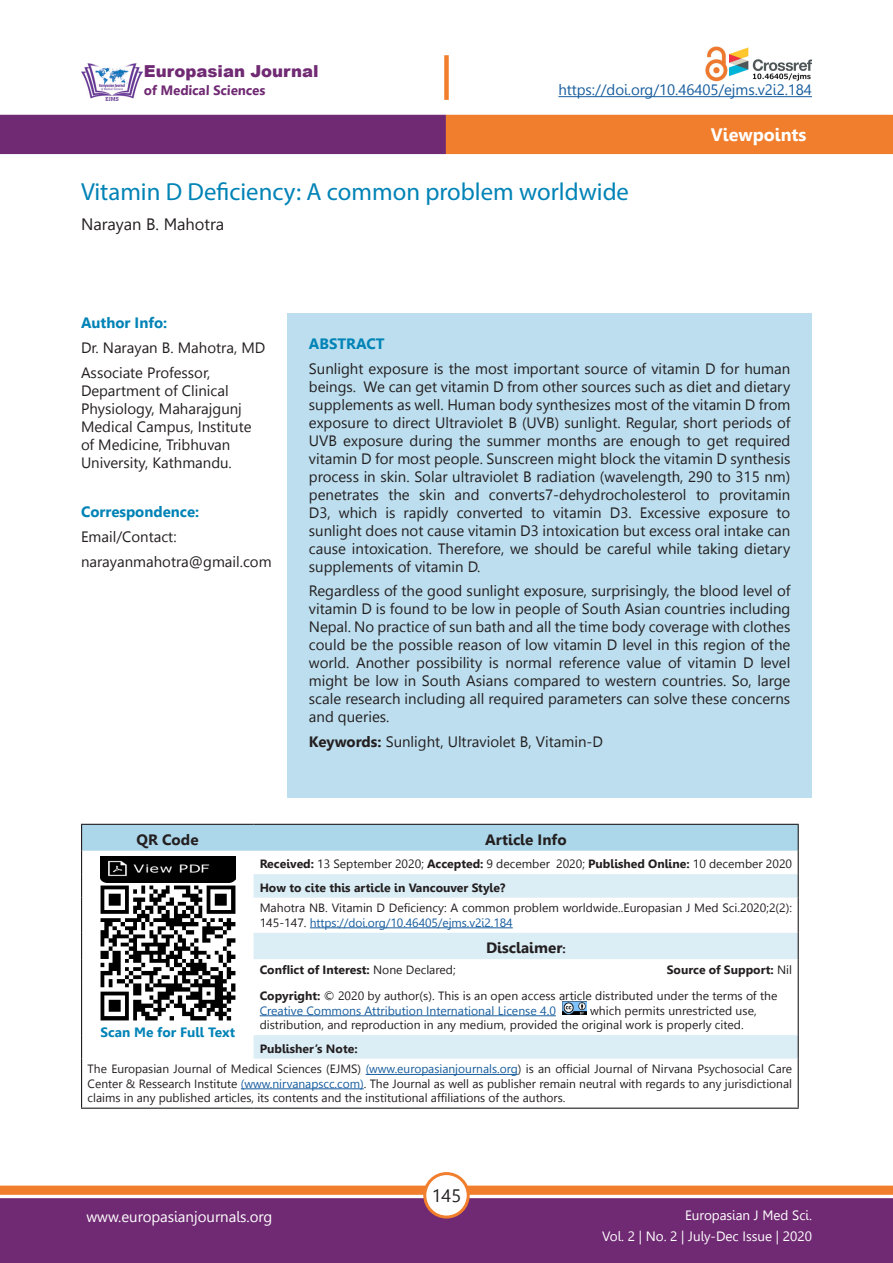
<style>
.page{position:relative;width:893px;height:1263px;background:#fff}
.page>*{position:absolute;margin:0;border:0;box-sizing:border-box;transform-origin:0 0}
.t1{font:24.75px "Myriad Pro";color:#0083b6}
.t2{font:700 18px "Leelawadee";color:#fff}
.t3{font:18px "Leelawadee";color:#231f20}
.t4{font:900 16.5px "Arial";color:#702a73}
.t5{font:16.5px "Leelawadee";color:#231f20}
.t6{font:15px/18px "Leelawadee UI";color:#231f20;text-align:justify}
.t7{font:15px "Leelawadee";letter-spacing:-.005em;color:#175d9e}
.t8{font:700 15px "Leelawadee";color:#0083b6}
.t9{font:700 15px "Leelawadee";color:#231f20}
.t10{font:15px "Leelawadee";color:#fff}
.t11{font:13.5px/21px "Leelawadee";color:#fff;text-align:right}
.t12{font:700 13.5px "Leelawadee UI";color:#702a73}
.t13{font:700 13.5px "Leelawadee";color:#0083b6}
.t14{font:12px/14.4px "Leelawadee UI";color:#231f20}
.t15{font:700 12px "Leelawadee";color:#231f20}
.t16{font:700 12px "Leelawadee UI";color:#231f20}
.s1{font-weight:700}
.s2{font-family:"Leelawadee";font-weight:700}
.s3{font-family:"Leelawadee";color:#175d9e}
.s4{font-size:12px}
.s5{font-weight:400}
.s6{color:#175d9e}
</style>
<div class="page">
<div style="left:0;top:1198px;width:893px;height:65px;background:#702a73;border:2px solid #702a73"></div>
<div style="left:0;top:1185px;width:893px;height:10px;background:#f07e2c;border:1px solid #f07e2c"></div>
<div style="left:425px;top:1173px;width:43px;height:44px;background:#fff;border-radius:50%"></div>
<div style="left:423px;top:1172px;width:47px;height:46px;border:3px solid #f07e2c;border-radius:50%"></div>
<div style="left:0;top:115px;width:446px;height:39px;background:#702a73"></div>
<div style="left:446px;top:115px;width:447px;height:39px;background:#f07e2c"></div>
<div style="left:444px;top:55px;width:5px;height:45px;background:#f07e2c"></div>
<img style="left:81px;top:63px;width:61px;height:37px">
<hr style="left:558px;top:96px;width:254px;height:1px;background:#175d9e">
<img style="left:705px;top:46px;width:107px;height:35px">
<div style="left:287px;top:313px;width:525px;height:485px;background:#bcdeee"></div>
<svg style="left:254px;top:898px;width:544px;height:161px"></svg>
<hr style="left:81px;top:898px;width:1px;height:35px;background:#231f20">
<svg style="left:81px;top:933px;width:1px;height:49px"></svg>
<hr style="left:81px;top:982px;width:1px;height:53px;background:#231f20">
<svg style="left:81px;top:1035px;width:1px;height:24px"></svg>
<hr style="left:81px;top:1059px;width:1px;height:48px;background:#231f20">
<hr style="left:81px;top:1107px;width:173px;height:2px;background:#231f20">
<hr style="left:254px;top:1107px;width:545px;height:2px;background:#231f20">
<svg style="left:81px;top:824px;width:718px;height:74px"></svg>
<hr style="left:798px;top:898px;width:1px;height:35px;background:#231f20">
<hr style="left:798px;top:982px;width:1px;height:53px;background:#231f20">
<hr style="left:798px;top:1059px;width:1px;height:48px;background:#231f20">
<svg style="left:798px;top:933px;width:1px;height:49px"></svg>
<svg style="left:798px;top:1035px;width:1px;height:24px"></svg>
<img style="left:100px;top:857px;width:135px;height:26px">
<img style="left:100px;top:885px;width:135px;height:136px">
<hr style="left:310px;top:927px;width:203px;height:1px;background:#175d9e">
<hr style="left:260px;top:1015px;width:296px;height:1px;background:#175d9e">
<img style="left:563px;top:1002px;width:24px;height:13px">
<hr style="left:366px;top:1074px;width:152px;height:1px;background:#175d9e">
<hr style="left:241px;top:1088px;width:123px;height:1px;background:#175d9e">
<p class="t4" style="left:144px;top:59px;width:176px">Europasian Journal</p>
<p class="t12" style="left:144px;top:80px;width:123px">of Medical Sciences</p>
<p class="t7" style="left:558px;top:81px;width:255px">https://doi.org/10.46405/ejms.v2i2.184</p>
<p class="t1" style="left:81px;top:176px;width:549px">Vitamin D Deficiency: A common problem worldwide</p>
<p class="t5" style="left:81px;top:215px;width:145px">Narayan B. Mahotra</p>
<p class="t2" style="left:711px;top:124px;width:97px">Viewpoints</p>
<p class="t8" style="left:81px;top:314px;width:88px">Author Info:</p>
<p class="t6" style="left:81px;top:338px;width:186px">Dr. Narayan B. Mahotra, MD</p>
<p class="t6" style="left:81px;top:363px;width:172px;text-align:left">Associate Professor,<br>Department of Clinical<br>Physiology, Maharajgunj<br>Medical Campus, Institute of Medicine, Tribhuvan<br>University, Kathmandu.</p>
<p class="t8" style="left:81px;top:503px;width:120px">Correspondence:</p>
<p class="t6" style="left:81px;top:527px;width:97px">Email/Contact:</p>
<p class="t6" style="left:81px;top:552px;width:192px">narayanmahotra@gmail.com</p>
<p class="t8" style="left:309px;top:335px;width:77px">ABSTRACT</p>
<p class="t6" style="left:309px;top:358px;width:483px">Sunlight exposure is the most important source of vitamin D for human beings. We can get vitamin D from other sources such as diet and dietary supplements as well. Human body synthesizes most of the vitamin D from exposure to direct Ultraviolet B (UVB) sunlight. Regular, short periods of UVB exposure during the summer months are enough to get required vitamin D for most people. Sunscreen might block the vitamin D synthesis process in skin. Solar ultraviolet B radiation (wavelength, 290 to 315 nm) penetrates the skin and converts7-dehydrocholesterol to provitamin D3, which is rapidly converted to vitamin D3. Excessive exposure to sunlight does not cause vitamin D3 intoxication but excess oral intake can cause intoxication. Therefore, we should be careful while taking dietary supplements of vitamin D.</p>
<p class="t6" style="left:309px;top:581px;width:483px">Regardless of the good sunlight exposure, surprisingly, the blood level of vitamin D is found to be low in people of South Asian countries including Nepal. No practice of sun bath and all the time body coverage with clothes could be the possible reason of low vitamin D level in this region of the world. Another possibility is normal reference value of vitamin D level might be low in South Asians compared to western countries. So, large scale research including all required parameters can solve these concerns and queries.</p>
<p class="t6" style="left:309px;top:732px;width:296px"><span class="s1">Keywords:</span> Sunlight, Ultraviolet B, Vitamin-D</p>
<p class="t9" style="left:136px;top:831px;width:64px">QR Code</p>
<p class="t9" style="left:485px;top:831px;width:83px">Article Info</p>
<p class="t14" style="left:260px;top:856px;width:534px"><span class="s2">Received:</span> 13 September 2020; <span class="s2">Accepted:</span> 9 december 2020; <span class="s2">Published Online:</span> 10 december 2020</p>
<p class="t15" style="left:260px;top:880px;width:247px">How to cite this article in Vancouver Style?</p>
<p class="t14" style="left:260px;top:900px;width:534px">Mahotra NB. Vitamin D Deficiency: A common problem worldwide..Europasian J Med Sci.2020;2(2):<br>145-147. <span class="s3">https://doi.org/10.46405/ejms.v2i2.184</span></p>
<p class="t9" style="left:486px;top:939px;width:81px">Disclaimer<span class="s4">:</span></p>
<p class="t16" style="left:260px;top:961px;width:198px">Conflict of Interest: <span class="s5">None Declared;</span></p>
<p class="t16" style="left:667px;top:961px;width:127px">Source of Support: <span class="s5">Nil</span></p>
<p class="t14" style="left:260px;top:987px;width:519px;line-height:15.1px"><span class="s2">Copyright:</span> © 2020 by author(s). This is an open access article distributed under the terms of the<br><span class="s6">Creative Commons Attribution International License 4.0</span></p>
<p class="t14" style="left:260px;top:1003px;width:498px;text-indent:330px">which permits unrestricted use, distribution, and reproduction in any medium, provided the original work is properly cited.</p>
<p class="t15" style="left:260px;top:1041px;width:99px">Publisher’s Note:</p>
<p class="t14" style="left:88px;top:1061px;width:706px;text-align:justify">The Europasian Journal of Medical Sciences (EJMS) <span class="s6">(www.europasianjournals.org</span>) is an official Journal of Nirvana Psychosocial Care Center &amp; Ressearch Institute <span class="s6">(www.nirvanapscc.com)</span>. The Journal as well as publisher remain neutral with regards to any jurisdictional claims in any published articles, its contents and the institutional affiliations of the authors.</p>
<p class="t13" style="left:100px;top:1024px;width:136px">Scan Me for Full Text</p>
<p class="t3" style="left:432px;top:1185px;width:31px">145</p>
<p class="t10" style="left:86px;top:1208px;width:187px">www.europasianjournals.org</p>
<p class="t11" style="left:602px;top:1205px;width:211px">Europasian J Med Sci.<br>Vol. 2 | No. 2 | July-Dec Issue | 2020</p>
</div>
